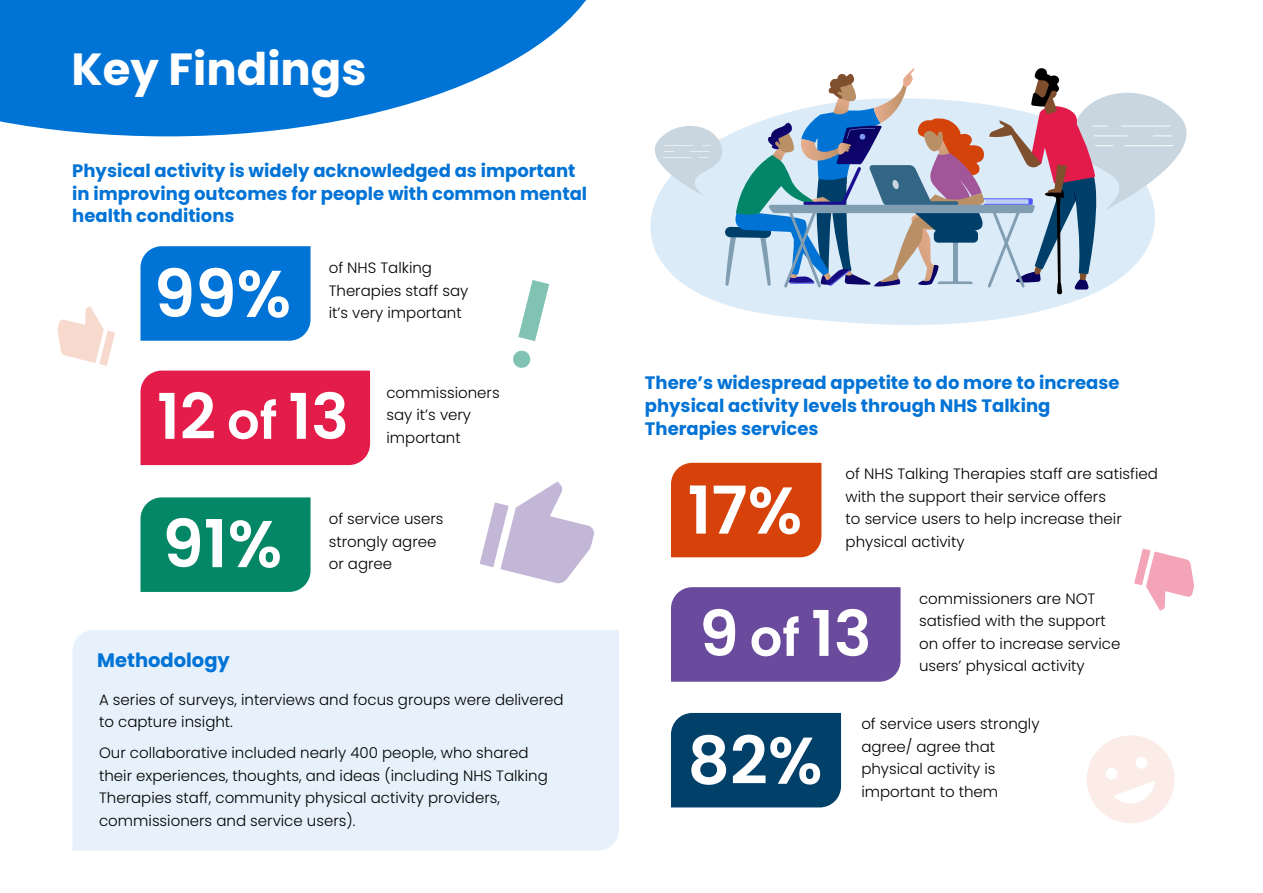
<style>
.page{position:relative;width:1263px;height:893px;background:#fff}
.page>*{position:absolute;margin:0;border:0;box-sizing:border-box;transform-origin:0 0}
.Body_text{font:600 66px "Poppins Latin";color:#fff}
.Body_text-2{font:600 63px "Poppins Latin";color:#fff}
.Level_1_-_Heading{font:700 45px "Poppins Latin";color:#fff}
.Level_3_-_Heading{font:700 19.5px "Poppins Latin";color:#0073d6}
.Intro_text{font:700 18px/22.5px "Poppins Latin";color:#0073d6}
.Body_text-3{font:300 15px/22.5px "Poppins Latin";color:#000}
.s1{font-size:51px}
</style>
<div class="page">
<svg style="left:0;top:0;width:586px;height:136px;fill:#0073d6"></svg>
<svg style="left:700px;top:294px;width:392px;height:31px;fill:#dcebf8"></svg>
<svg style="left:650px;top:68px;width:537px;height:226px"></svg>
<div style="left:140px;top:246px;width:170px;height:95px;background:#0073d6"></div>
<div style="left:671px;top:463px;width:150px;height:94px;background:#d6420a"></div>
<div style="left:140px;top:497px;width:170px;height:95px;background:#038766"></div>
<div style="left:671px;top:713px;width:170px;height:94px;background:#004069"></div>
<div style="left:140px;top:371px;width:230px;height:94px;background:#e31c4a"></div>
<div style="left:671px;top:587px;width:229px;height:95px;background:#694a9c"></div>
<svg style="left:58px;top:306px;width:57px;height:60px"></svg>
<svg style="left:480px;top:481px;width:114px;height:102px"></svg>
<svg style="left:1134px;top:549px;width:60px;height:62px"></svg>
<svg style="left:513px;top:280px;width:36px;height:88px"></svg>
<svg style="left:1087px;top:735px;width:88px;height:88px"></svg>
<div style="left:72px;top:630px;width:547px;height:221px;background:#e6f1fb"></div>
<h2 class="Level_1_-_Heading" style="left:71px;top:39px;width:297px">Key Findings</h2>
<p class="Intro_text" style="left:72px;top:160px;width:516px">Physical activity is widely acknowledged as important in improving outcomes for people with common mental health conditions</p>
<p class="Body_text" style="left:154px;top:251px;width:139px">99%</p>
<p class="Body_text-3" style="left:329px;top:257px;width:141px">of NHS Talking<br>Therapies staff say it’s very important</p>
<p class="Body_text-2" style="left:157px;top:376px;width:193px">12 <span class="s1">of</span> 13</p>
<p class="Body_text-3" style="left:386px;top:381px;width:115px">commissioners say it’s very important</p>
<p class="Body_text" style="left:162px;top:501px;width:121px">91%</p>
<p class="Body_text-3" style="left:329px;top:508px;width:116px">of service users strongly agree or agree</p>
<p class="Intro_text" style="left:645px;top:372px;width:476px">There’s widespread appetite to do more to increase physical activity levels through NHS Talking<br>Therapies services</p>
<p class="Body_text" style="left:687px;top:468px;width:116px">17%</p>
<p class="Body_text-3" style="left:845px;top:463px;width:314px">of NHS Talking Therapies staff are satisfied with the support their service offers<br>to service users to help increase their physical activity</p>
<p class="Body_text-3" style="left:919px;top:587px;width:203px">commissioners are NOT satisfied with the support on offer to increase service</p>
<p class="Body_text-2" style="left:699px;top:593px;width:174px">9 <span class="s1">of</span> 13</p>
<h4 class="Level_3_-_Heading" style="left:97px;top:647px;width:134px">Methodology</h4>
<p class="Body_text-3" style="left:919px;top:655px;width:167px">users’ physical activity</p>
<p class="Body_text-3" style="left:99px;top:688px;width:466px">A series of surveys, interviews and focus groups were delivered to capture insight.</p>
<p class="Body_text-3" style="left:99px;top:741px;width:450px">Our collaborative included nearly 400 people, who shared their experiences, thoughts, and ideas (including NHS Talking Therapies staff, community physical activity providers, commissioners and service users).</p>
<p class="Body_text-3" style="left:861px;top:713px;width:180px">of service users strongly agree/ agree that physical activity is important to them</p>
<p class="Body_text" style="left:687px;top:718px;width:137px">82%</p>
</div>
